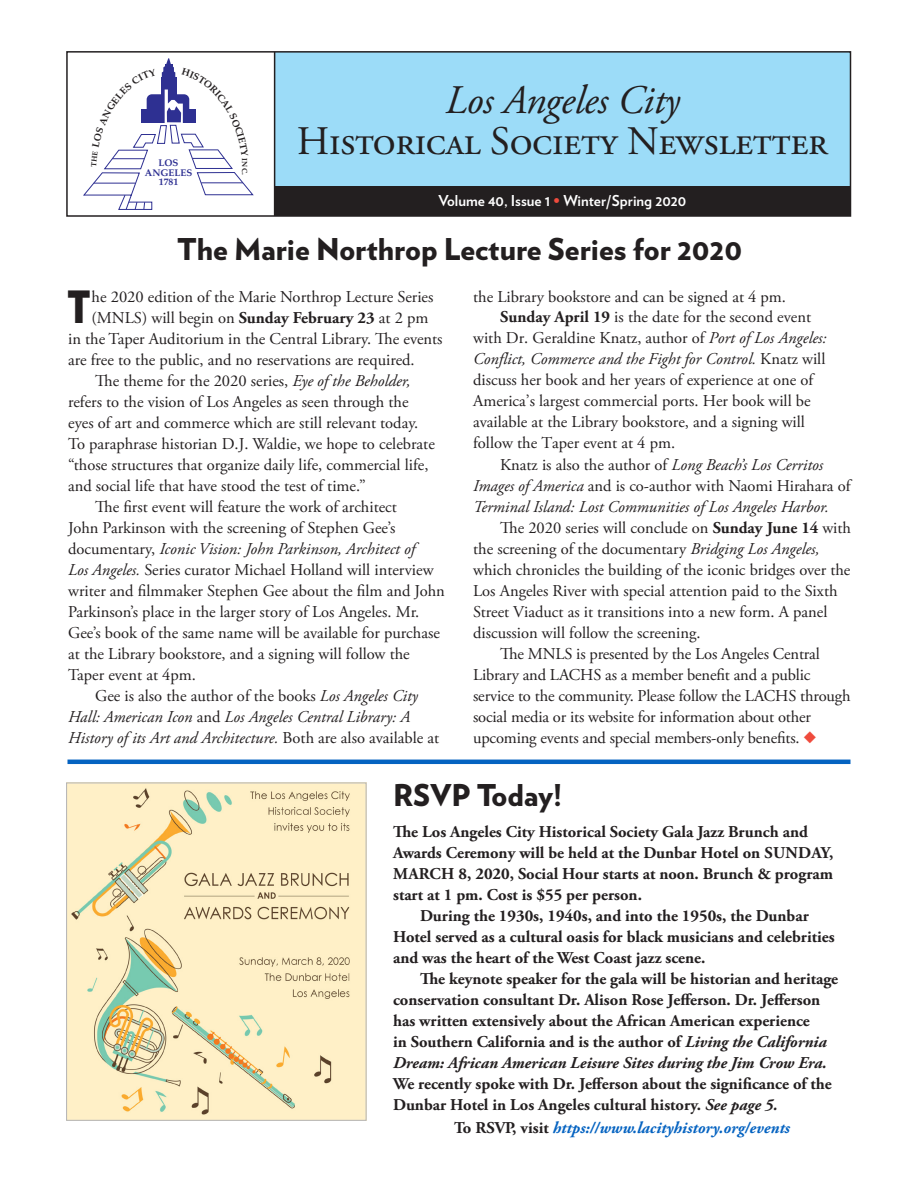
<style>
.page{position:relative;width:918px;height:1188px;background:#fff}
.page>*{position:absolute;margin:0;border:0;box-sizing:border-box;transform-origin:0 0}
.t1{font:900 46.5px "Zippy Gothic";color:#231f20}
.t2{font:40.5px "Adobe Garamond Pro";letter-spacing:-.01em;color:#231f20}
.t3{font:italic 40.5px "Adobe Garamond Pro";letter-spacing:-.01em;color:#231f20}
.t4{font:900 30px "Verlag";color:#231f20}
.t5{font:16.5px/21px "Adobe Garamond Pro";color:#231f20}
.t6{font:700 16.5px/21px "Adobe Garamond Pro";color:#231f20}
.t7{font:italic 16.5px/21px "Adobe Garamond Pro";color:#231f20}
.t8{font:italic 700 16.5px "Adobe Garamond Pro";color:#0563c1}
.t9{font:700 15px "Verlag";color:#fff}
.t10{font:700 9.75px/9.8px "Palatino";color:#2e3092;text-align:center}
.t11{font:700 7.35px "Palatino";color:#231f20}
.s1{color:#ef4b3d}
.s2{font-weight:700}
.s3{font-style:italic}
.s4{font-style:normal}
.s5{font-style:normal;color:#231f20}
</style>
<div class="page">
<div style="left:274px;top:185px;width:576px;height:30px;background:#231f20"></div>
<div style="left:274px;top:52px;width:576px;height:134px;background:#9cdcf8"></div>
<hr style="left:274px;top:52px;width:1px;height:164px;background:#231f20">
<div style="left:66px;top:51px;width:785px;height:166px;border:2px solid #231f20"></div>
<hr style="left:68px;top:760px;width:782px;height:4px;background:#0563c1">
<img style="left:68px;top:785px;width:296px;height:333px">
<div style="left:66px;top:783px;width:300px;height:337px;border:1px solid #b2b3b7"></div>
<svg style="left:83px;top:58px;width:171px;height:152px"></svg>
<p class="t10" style="left:145px;top:158px;width:49px">LOS<br>ANGELES<br>1781</p>
<p class="t11" style="left:249px;top:158px;width:18px;rotate:89deg">INC.</p>
<p class="t3" style="left:445px;top:76px;width:236px">Los Angeles City</p>
<p class="t2" style="left:297px;top:117px;width:532px">Historical Society Newsletter</p>
<p class="t9" style="left:439px;top:189px;width:249px">Volume 40, Issue 1 <span class="s1">•</span> Winter/Spring 2020</p>
<p class="t4" style="left:177px;top:224px;width:566px">The Marie Northrop Lecture Series for 2020</p>
<p class="t1" style="left:67px;top:286px;width:25px">T</p>
<p class="t5" style="left:92px;top:287px;width:343px">he 2020 edition of the Marie Northrop Lecture Series</p>
<p class="t5" style="left:92px;top:308px;width:338px">(MNLS) will begin on <span class="s2">Sunday February 23</span> at 2 pm</p>
<p class="t5" style="left:68px;top:329px;width:376px">in the Taper Auditorium in the Central Library. The events</p>
<p class="t5" style="left:68px;top:350px;width:348px">are free to the public, and no reservations are required.</p>
<p class="t5" style="left:68px;top:371px;width:368px;text-indent:27px">The theme for the 2020 series, <span class="s3">Eye of the Beholder, </span>refers to the vision of Los Angeles as seen through the eyes of art and commerce which are still relevant today.<br>To paraphrase historian D.J. Waldie, we hope to celebrate “those structures that organize daily life, commercial life, and social life that have stood the test of time.”</p>
<p class="t5" style="left:68px;top:497px;width:378px;text-indent:27px">The first event will feature the work of architect<br>John Parkinson with the screening of Stephen Gee’s documentary, <span class="s3">Iconic Vision: John Parkinson, Architect of<br>Los Angeles.</span> Series curator Michael Holland will interview writer and filmmaker Stephen Gee about the film and John Parkinson’s place in the larger story of Los Angeles. Mr.<br>Gee’s book of the same name will be available for purchase at the Library bookstore, and a signing will follow the Taper event at 4pm.</p>
<p class="t7" style="left:68px;top:686px;width:373px;text-indent:27px"><span class="s4">Gee is also the author of the books</span> Los Angeles City<br>Hall: American Icon <span class="s4">and</span> Los Angeles Central Library: A<br>History of its Art and Architecture. <span class="s4">Both are also available at</span></p>
<p class="t5" style="left:473px;top:287px;width:314px">the Library bookstore and can be signed at 4 pm.</p>
<p class="t5" style="left:473px;top:307px;width:355px;text-indent:27px"><span class="s2">Sunday April 19</span> is the date for the second event with Dr. Geraldine Knatz, author of <span class="s3">Port of Los Angeles:<br>Conflict, Commerce and the Fight for Control.</span> Knatz will discuss her book and her years of experience at one of America’s largest commercial ports. Her book will be available at the Library bookstore, and a signing will follow the Taper event at 4 pm.</p>
<p class="t7" style="left:473px;top:455px;width:379px;text-indent:27px"><span class="s4">Knatz is also the author of</span> Long Beach’s Los Cerritos<br>Images of America <span class="s4">and is co-author with Naomi Hirahara of<br></span>Terminal Island: Lost Communities of Los Angeles Harbor.</p>
<p class="t5" style="left:473px;top:518px;width:379px;text-indent:27px">The 2020 series will conclude on <span class="s2">Sunday June 14</span> with the screening of the documentary <span class="s3">Bridging Los Angeles, </span>which chronicles the building of the iconic bridges over the Los Angeles River with special attention paid to the Sixth Street Viaduct as it transitions into a new form. A panel discussion will follow the screening.</p>
<p class="t5" style="left:473px;top:644px;width:379px;text-indent:27px">The MNLS is presented by the Los Angeles Central Library and LACHS as a member benefit and a public service to the community. Please follow the LACHS through social media or its website for information about other upcoming events and special members-only benefits. <span class="s1">◆</span></p>
<p class="t4" style="left:393px;top:770px;width:171px">RSVP Today!</p>
<p class="t6" style="left:393px;top:822px;width:442px">The Los Angeles City Historical Society Gala Jazz Brunch and Awards Ceremony will be held at the Dunbar Hotel on SUNDAY, MARCH 8, 2020, Social Hour starts at noon. Brunch &amp; program start at 1 pm. Cost is $55 per person.</p>
<p class="t6" style="left:393px;top:906px;width:443px;text-indent:27px">During the 1930s, 1940s, and into the 1950s, the Dunbar<br>Hotel served as a cultural oasis for black musicians and celebrities and was the heart of the West Coast jazz scene.</p>
<p class="t6" style="left:393px;top:969px;width:447px;text-indent:27px">The keynote speaker for the gala will be historian and heritage conservation consultant Dr. Alison Rose Jefferson. Dr. Jefferson has written extensively about the African American experience<br>in Southern California and is the author of <span class="s3">Living the California Dream: African American Leisure Sites during the Jim Crow Era.<br></span>We recently spoke with Dr. Jefferson about the significance of the Dunbar Hotel in Los Angeles cultural history. <span class="s3">See page 5.</span></p>
<p class="t8" style="left:454px;top:1118px;width:337px"><span class="s5">To RSVP, visit</span> https://www.lacityhistory.org/events</p>
</div>
